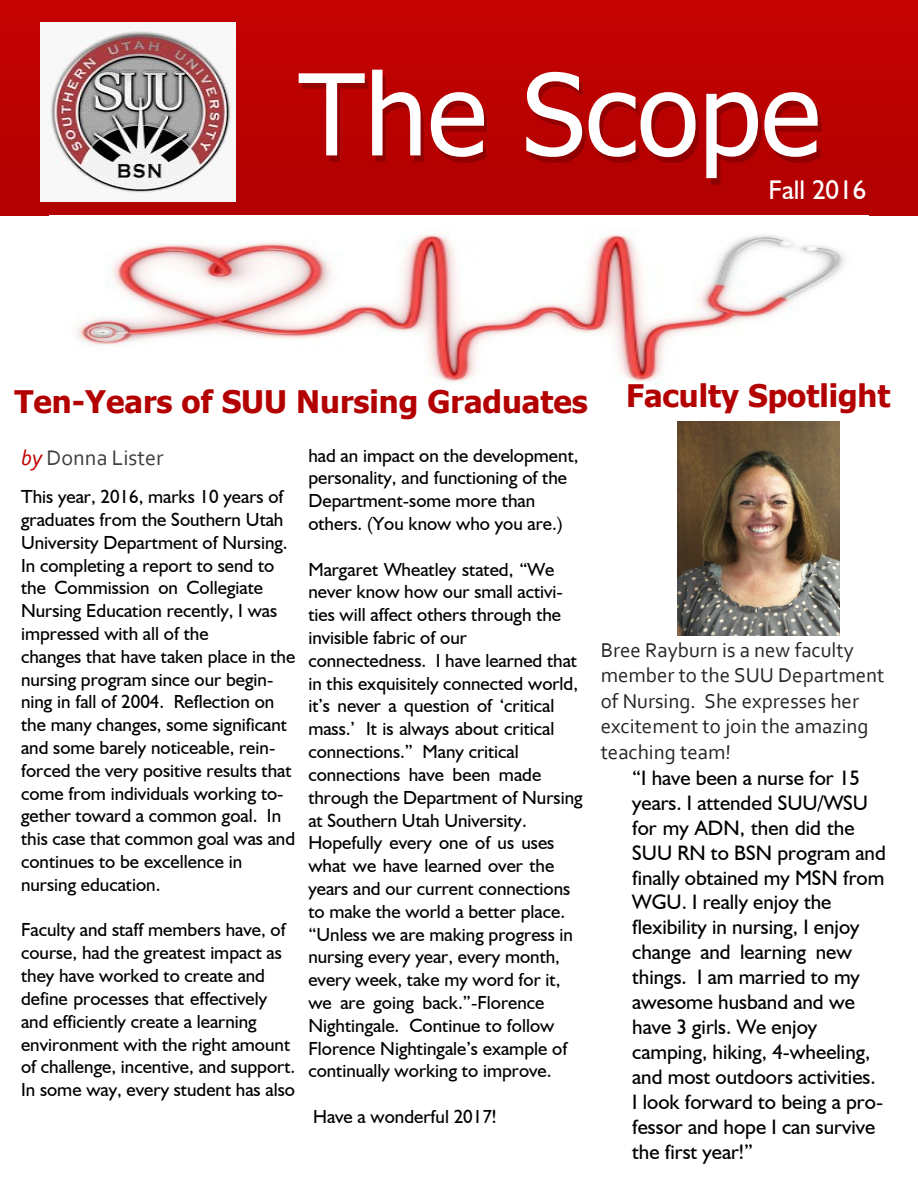
<style>
.page{position:relative;width:918px;height:1188px;background:#fff}
.page>*{position:absolute;margin:0;border:0;box-sizing:border-box;transform-origin:0 0}
.t1{font:112.95px "Tahoma";color:#fff}
.t2{font:700 31.05px "Tahoma";color:#b30000}
.t3{font:27px "Humanist 521 BT";color:#fff}
.t4{font:22.05px "Corbel";color:#404040}
.t5{font:21px/24.9px "Humanist 521 BT";color:#000}
.t6{font:21px/25.5px "Corbel";color:#262626}
.t7{font:18.9px/22.8px "Humanist 521 BT";color:#000}
.s1{font-style:italic;color:#c00000}
</style>
<div class="page">
<div style="left:0;top:0;width:918px;height:216px;background:#bf0101"></div>
<img style="left:264px;top:75px;width:607px;height:110px">
<img style="left:41px;top:22px;width:195px;height:180px">
<img style="left:76px;top:234px;width:769px;height:150px">
<img style="left:677px;top:422px;width:162px;height:214px">
<h1 class="t1" style="left:299px;top:69px;width:523px">The Scope</h1>
<h3 class="t3" style="left:769px;top:178px;width:99px">Fall 2016</h3>
<h2 class="t2" style="left:14px;top:389px;width:877px">Ten-Years of SUU Nursing Graduates Faculty Spotlight</h2>
<p class="t4" style="left:21px;top:448px;width:144px"><span class="s1">by</span> Donna Lister</p>
<p class="t7" style="left:21px;top:487px;width:276px">This year, 2016, marks 10 years of graduates from the Southern Utah<br>University Department of Nursing.<br>In completing a report to send to the Commission on Collegiate<br>Nursing Education recently, I was impressed with all of the<br>changes that have taken place in the nursing program since our begin&shy;ning in fall of 2004. Reflection on the many changes, some significant and some barely noticeable, rein&shy;forced the very positive results that come from individuals working to&shy;gether toward a common goal. In this case that common goal was and continues to be excellence in nursing education.</p>
<p class="t7" style="left:21px;top:920px;width:276px">Faculty and staff members have, of course, had the greatest impact as they have worked to create and define processes that effectively and efficiently create a learning environment with the right amount of challenge, incentive, and support.<br>In some way, every student has also</p>
<p class="t7" style="left:308px;top:445px;width:272px">had an impact on the development, personality, and functioning of the<br>Department-some more than others. (You know who you are.)</p>
<p class="t7" style="left:308px;top:559px;width:276px">Margaret Wheatley stated, “We never know how our small activi&shy;ties will affect others through the invisible fabric of our connectedness. I have learned that in this exquisitely connected world, it’s never a question of ‘critical mass.’ It is always about critical connections.” Many critical connections have been made through the Department of Nursing at Southern Utah University.<br>Hopefully every one of us uses what we have learned over the years and our current connections to make the world a better place. “Unless we are making progress in nursing every year, every month, every week, take my word for it, we are going back.”-Florence<br>Nightingale. Continue to follow<br>Florence Nightingale’s example of continually working to improve.</p>
<p class="t7" style="left:313px;top:1107px;width:185px">Have a wonderful 2017!</p>
<p class="t6" style="left:601px;top:639px;width:285px">Bree Rayburn is a new faculty member to the SUU Department of Nursing. She expresses her excitement to join the amazing teaching team!</p>
<p class="t5" style="left:632px;top:767px;width:255px">“I have been a nurse for 15 years. I attended SUU/WSU for my ADN, then did the<br>SUU RN to BSN program and finally obtained my MSN from<br>WGU. I really enjoy the flexibility in nursing, I enjoy change and learning new things. I am married to my awesome husband and we have 3 girls. We enjoy camping, hiking, 4-wheeling, and most outdoors activities.<br>I look forward to being a pro&shy;fessor and hope I can survive the first year!”</p>
</div>
